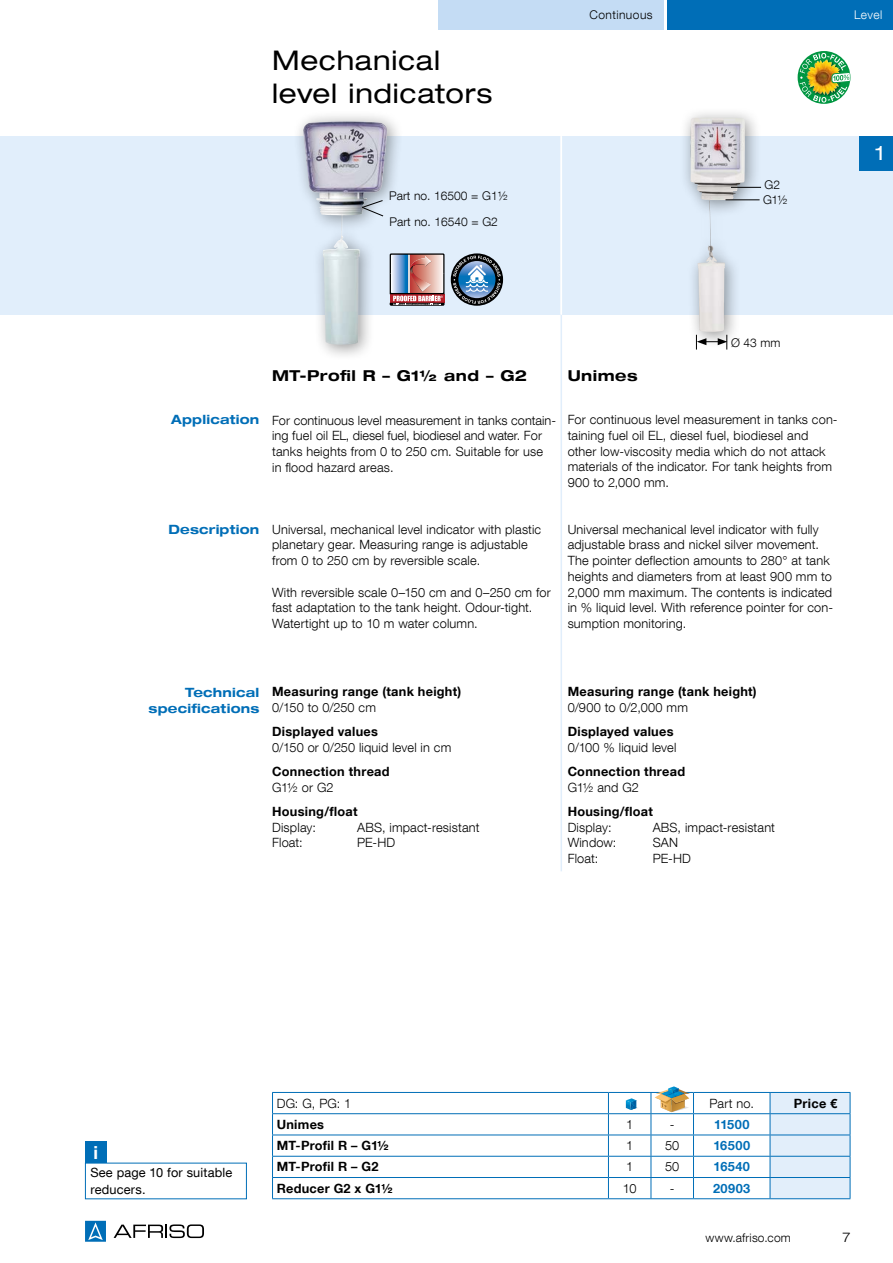
<style>
.page{position:relative;width:893px;height:1263px;background:#fff}
.page>*{position:absolute;margin:0;border:0;box-sizing:border-box;transform-origin:0 0}
.t1{font:expanded 27px/33px "Helvetica Neue LT Com";letter-spacing:.025em;color:#000}
.t2{font:expanded 19.5px "Helvetica Neue LT Com";color:#fff}
.t3{font:700 18px "Helvetica Neue LT Com";color:#fff}
.t4{font:700 expanded 15px "Helvetica Neue LT Com";letter-spacing:.03em;color:#000}
.t5{font:300 expanded 13.5px "Helvetica Neue LT Com";color:#000}
.t6{font:300 12.75px/15.8px "Helvetica Neue LT Com";letter-spacing:.015em;color:#000}
.t7{font:700 12.75px "Helvetica Neue LT Com";letter-spacing:.02em;color:#000}
.t8{font:700 expanded 12.75px/16.5px "Helvetica Neue LT Com";letter-spacing:.015em;color:#006eb7;text-align:right}
.t9{font:12.75px/16.5px "Helvetica Neue LT Com";letter-spacing:.015em;color:#000}
.t10{font:700 12.75px "Helvetica Neue LT Com";letter-spacing:.035em;color:#006eb7}
.t11{font:300 12.75px "Helvetica Neue LT Com";letter-spacing:-.005em;color:#000}
.t12{font:300 12px/26.1px "Helvetica Neue LT Com";color:#000}
.t13{font:300 12px "Helvetica Neue LT Com";letter-spacing:.02em;color:#000}
.t14{font:300 12px "Helvetica Neue LT Com";letter-spacing:.04em;color:#000}
.t15{font:300 12px "Helvetica Neue LT Com";letter-spacing:.035em;color:#fff}
</style>
<div class="page">
<div style="left:0;top:136px;width:893px;height:179px;background:#e1eefb"></div>
<div style="left:668px;top:0;width:225px;height:30px;background:#006eb7"></div>
<div style="left:438px;top:0;width:225px;height:30px;background:#c4dcf4"></div>
<svg style="left:114px;top:1224px;width:90px;height:14px"></svg>
<svg style="left:85px;top:1221px;width:21px;height:21px"></svg>
<hr style="left:561px;top:315px;width:1px;height:556px;background:#e1eefb">
<hr style="left:561px;top:136px;width:1px;height:179px;background:#fff">
<div style="left:680px;top:107px;width:82px;height:242px;background:#000;opacity:.4"></div>
<img style="left:690px;top:118px;width:20px;height:116px">
<svg style="left:696px;top:335px;width:31px;height:15px"></svg>
<hr style="left:731px;top:187px;width:30px;height:1px;background:#000">
<hr style="left:725px;top:199px;width:35px;height:1px;background:#000">
<div style="left:292px;top:110px;width:112px;height:251px;background:#000;opacity:.4"></div>
<img style="left:303px;top:121px;width:84px;height:224px">
<svg style="left:361px;top:200px;width:23px;height:17px"></svg>
<div style="left:85px;top:1141px;width:21px;height:22px;background:#006eb7"></div>
<svg style="left:272px;top:1093px;width:1px;height:105px"></svg>
<hr style="left:272px;top:1092px;width:336px;height:1px;background:#006eb7">
<hr style="left:608px;top:1092px;width:43px;height:1px;background:#006eb7">
<hr style="left:693px;top:1092px;width:77px;height:1px;background:#006eb7">
<svg style="left:608px;top:1093px;width:1px;height:105px"></svg>
<hr style="left:272px;top:1113px;width:336px;height:1px;background:#006eb7">
<hr style="left:608px;top:1113px;width:43px;height:1px;background:#006eb7">
<hr style="left:693px;top:1113px;width:77px;height:1px;background:#006eb7">
<hr style="left:272px;top:1134px;width:336px;height:1px;background:#006eb7">
<hr style="left:608px;top:1134px;width:43px;height:1px;background:#006eb7">
<hr style="left:693px;top:1134px;width:77px;height:1px;background:#006eb7">
<hr style="left:272px;top:1156px;width:336px;height:1px;background:#006eb7">
<hr style="left:608px;top:1156px;width:43px;height:1px;background:#006eb7">
<hr style="left:693px;top:1156px;width:77px;height:1px;background:#006eb7">
<hr style="left:272px;top:1177px;width:336px;height:1px;background:#006eb7">
<hr style="left:608px;top:1177px;width:43px;height:1px;background:#006eb7">
<hr style="left:693px;top:1177px;width:77px;height:1px;background:#006eb7">
<hr style="left:272px;top:1198px;width:336px;height:1px;background:#006eb7">
<hr style="left:608px;top:1198px;width:43px;height:1px;background:#006eb7">
<hr style="left:651px;top:1198px;width:42px;height:1px;background:#006eb7">
<hr style="left:693px;top:1198px;width:77px;height:1px;background:#006eb7">
<svg style="left:770px;top:1092px;width:81px;height:107px;background:#d9e9f7"></svg>
<hr style="left:770px;top:1113px;width:80px;height:1px;background:#006eb7">
<hr style="left:770px;top:1134px;width:80px;height:1px;background:#006eb7">
<hr style="left:770px;top:1156px;width:80px;height:1px;background:#006eb7">
<hr style="left:770px;top:1177px;width:80px;height:1px;background:#006eb7">
<hr style="left:770px;top:1198px;width:80px;height:1px;background:#006eb7">
<svg style="left:651px;top:1086px;width:43px;height:112px"></svg>
<svg style="left:626px;top:1098px;width:11px;height:12px"></svg>
<svg style="left:798px;top:51px;width:52px;height:53px"></svg>
<svg style="left:800px;top:53px;width:50px;height:50px"></svg>
<svg style="left:451px;top:253px;width:52px;height:53px"></svg>
<svg style="left:453px;top:256px;width:48px;height:48px;background:#627c94"></svg>
<svg style="left:390px;top:253px;width:55px;height:53px;background:#ab8d94"></svg>
<div style="left:859px;top:136px;width:34px;height:34px;background:#006eb7"></div>
<h1 class="t1" style="left:272px;top:43px;width:222px">Mechanical level indicators</h1>
<p class="t12" style="left:389px;top:182px;width:120px">Part no. 16500 = G1½<br>Part no. 16540 = G2</p>
<p class="t14" style="left:589px;top:7px;width:65px">Continuous</p>
<p class="t15" style="left:854px;top:7px;width:30px">Level</p>
<p class="t12" style="left:765px;top:172px;width:17px">G2</p>
<p class="t12" style="left:763px;top:187px;width:26px">G1½</p>
<h2 class="t2" style="left:876px;top:141px;width:10px">1</h2>
<p class="t8" style="left:171px;top:410px;width:90px">Application</p>
<p class="t4" style="left:272px;top:365px;width:256px">MT-Profil R – G1½ and – G2</p>
<p class="t6" style="left:272px;top:412px;width:286px">For continuous level measurement in tanks contain&shy;ing fuel oil EL, diesel fuel, biodiesel and water. For tanks heights from 0 to 250 cm. Suitable for use<br>in flood hazard areas.</p>
<p class="t12" style="left:731px;top:329px;width:51px">Ø 43 mm</p>
<p class="t4" style="left:568px;top:365px;width:72px">Unimes</p>
<p class="t6" style="left:568px;top:411px;width:271px">For continuous level measurement in tanks con&shy;taining fuel oil EL, diesel fuel, biodiesel and other low-viscosity media which do not attack materials of the indicator. For tank heights from 900 to 2,000 mm.</p>
<p class="t8" style="left:168px;top:520px;width:92px">Description</p>
<p class="t6" style="left:272px;top:521px;width:271px">Universal, mechanical level indicator with plastic planetary gear. Measuring range is adjustable from 0 to 250 cm by reversible scale.</p>
<p class="t6" style="left:272px;top:584px;width:280px">With reversible scale 0–150 cm and 0–250 cm for fast adaptation to the tank height. Odour-tight.<br>Watertight up to 10 m water column.</p>
<p class="t6" style="left:568px;top:521px;width:267px">Universal mechanical level indicator with fully adjustable brass and nickel silver movement.<br>The pointer deflection amounts to 280° at tank heights and diameters from at least 900 mm to 2,000 mm maximum. The contents is indicated in % liquid level. With reference pointer for con&shy;sumption monitoring.</p>
<p class="t8" style="left:149px;top:683px;width:112px">Technical specifications</p>
<p class="t7" style="left:272px;top:683px;width:191px">Measuring range (tank height)</p>
<p class="t11" style="left:272px;top:699px;width:105px">0/150 to 0/250 cm</p>
<p class="t7" style="left:272px;top:723px;width:107px">Displayed values</p>
<p class="t6" style="left:272px;top:739px;width:181px">0/150 or 0/250 liquid level in cm</p>
<p class="t7" style="left:272px;top:763px;width:119px">Connection thread</p>
<p class="t6" style="left:272px;top:779px;width:63px">G1½ or G2</p>
<p class="t7" style="left:272px;top:803px;width:87px">Housing/float</p>
<p class="t6" style="left:272px;top:819px;width:45px">Display:</p>
<p class="t6" style="left:357px;top:819px;width:124px">ABS, impact-resistant</p>
<p class="t6" style="left:272px;top:835px;width:32px">Float:</p>
<p class="t6" style="left:357px;top:835px;width:40px">PE-HD</p>
<p class="t7" style="left:568px;top:683px;width:191px">Measuring range (tank height)</p>
<p class="t6" style="left:568px;top:699px;width:122px">0/900 to 0/2,000 mm</p>
<p class="t7" style="left:568px;top:723px;width:107px">Displayed values</p>
<p class="t6" style="left:568px;top:739px;width:110px">0/100 % liquid level</p>
<p class="t7" style="left:568px;top:763px;width:119px">Connection thread</p>
<p class="t6" style="left:568px;top:779px;width:73px">G1½ and G2</p>
<p class="t7" style="left:568px;top:803px;width:87px">Housing/float</p>
<p class="t6" style="left:568px;top:819px;width:45px">Display:</p>
<p class="t6" style="left:653px;top:819px;width:124px">ABS, impact-resistant</p>
<p class="t6" style="left:568px;top:835px;width:50px">Window:</p>
<p class="t6" style="left:653px;top:835px;width:27px">SAN</p>
<p class="t6" style="left:568px;top:850px;width:32px">Float:</p>
<p class="t6" style="left:653px;top:850px;width:40px">PE-HD</p>
<h3 class="t3" style="left:93px;top:1141px;width:6px">i</h3>
<p class="t9" style="left:90px;top:1164px;width:143px">See page 10 for suitable reducers.</p>
<p class="t6" style="left:277px;top:1095px;width:76px">DG: G, PG: 1</p>
<p class="t6" style="left:709px;top:1095px;width:46px">Part no.</p>
<p class="t7" style="left:794px;top:1095px;width:45px">Price €</p>
<p class="t7" style="left:277px;top:1116px;width:49px">Unimes</p>
<p class="t6" style="left:626px;top:1116px;width:9px">1</p>
<p class="t6" style="left:670px;top:1116px;width:6px">-</p>
<p class="t10" style="left:714px;top:1116px;width:37px">11500</p>
<p class="t7" style="left:277px;top:1137px;width:114px">MT-Profil R – G1½</p>
<p class="t6" style="left:626px;top:1137px;width:9px">1</p>
<p class="t6" style="left:665px;top:1137px;width:16px">50</p>
<p class="t10" style="left:713px;top:1137px;width:38px">16500</p>
<p class="t7" style="left:277px;top:1159px;width:103px">MT-Profil R – G2</p>
<p class="t6" style="left:626px;top:1159px;width:9px">1</p>
<p class="t6" style="left:665px;top:1159px;width:16px">50</p>
<p class="t10" style="left:713px;top:1159px;width:38px">16540</p>
<p class="t7" style="left:277px;top:1180px;width:118px">Reducer G2 x G1½</p>
<p class="t6" style="left:623px;top:1180px;width:15px">10</p>
<p class="t6" style="left:670px;top:1180px;width:6px">-</p>
<p class="t10" style="left:713px;top:1180px;width:39px">20903</p>
<p class="t13" style="left:705px;top:1230px;width:87px">www.afriso.com</p>
<p class="t5" style="left:842px;top:1228px;width:10px">7</p>
</div>
